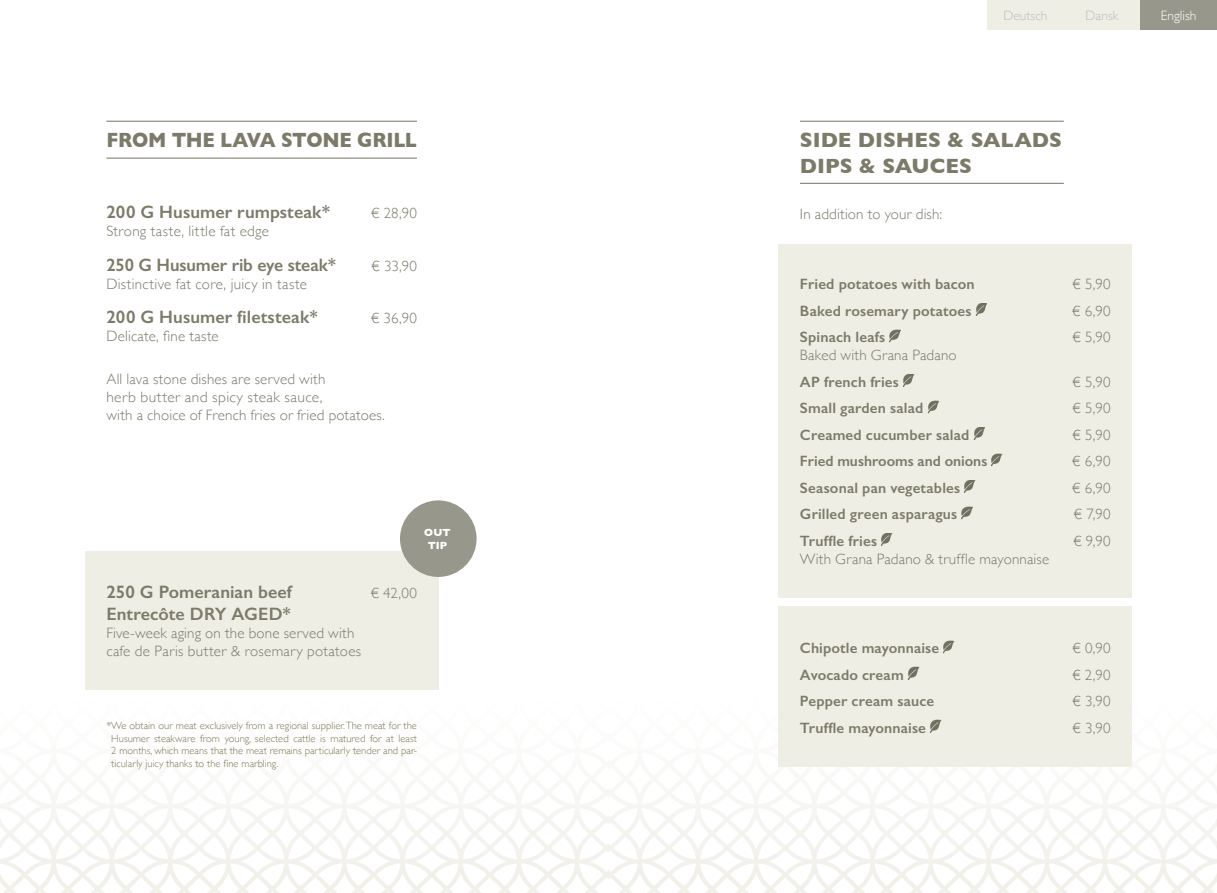
<style>
.page{position:relative;width:1217px;height:893px;background:#fff}
.page>*{position:absolute;margin:0;border:0;box-sizing:border-box;transform-origin:0 0}
.t1{font:700 21px/25.2px "Gill Sans";letter-spacing:-.005em;color:#7c7a69}
.t2{font:700 21px "Gill Sans";letter-spacing:-.005em;color:#7c7a69;scale:.91 1}
.t3{font:600 18px "Gill Sans";color:#7c7a69}
.t4{font:300 15px/18px "Gill Sans";letter-spacing:.015em;color:#7c7a69}
.t5{font:600 15px "Gill Sans";letter-spacing:.01em;color:#7c7a69}
.t6{font:300 13.5px "Gill Sans";color:#bcbdc0}
.t7{font:300 13.5px "Gill Sans";color:#fff}
.t8{font:300 10.5px/12.6px "Gill Sans";color:#7d7955;text-align:justify}
.t9{font:700 10.5px/12.6px "Gill Sans";letter-spacing:.015em;color:#fff;text-align:center}
</style>
<div class="page">
<svg style="left:930px;top:696px;width:286px;height:197px"></svg>
<svg style="left:608px;top:781px;width:322px;height:112px"></svg>
<svg style="left:0;top:781px;width:286px;height:112px"></svg>
<svg style="left:286px;top:781px;width:322px;height:112px"></svg>
<div style="left:1063px;top:0;width:77px;height:30px;background:#efeee5"></div>
<div style="left:1140px;top:0;width:76px;height:30px;background:#97988b"></div>
<div style="left:986px;top:0;width:77px;height:30px;background:#efeee5"></div>
<hr style="left:106px;top:121px;width:311px;height:1px;background:#7c7a69">
<hr style="left:106px;top:158px;width:311px;height:1px;background:#7c7a69">
<div style="left:85px;top:551px;width:353px;height:138px;background:#efeee5"></div>
<div style="left:400px;top:500px;width:76px;height:77px;background:#97988b;border-radius:50%"></div>
<hr style="left:799px;top:121px;width:264px;height:1px;background:#7c7a69">
<hr style="left:799px;top:183px;width:264px;height:1px;background:#7c7a69">
<div style="left:778px;top:244px;width:353px;height:354px;background:#efeee5"></div>
<svg style="left:975px;top:303px;width:11px;height:13px"></svg>
<svg style="left:889px;top:330px;width:11px;height:12px"></svg>
<svg style="left:903px;top:374px;width:11px;height:13px"></svg>
<svg style="left:927px;top:401px;width:11px;height:12px"></svg>
<svg style="left:973px;top:427px;width:11px;height:13px"></svg>
<svg style="left:991px;top:454px;width:11px;height:12px"></svg>
<svg style="left:964px;top:480px;width:11px;height:13px"></svg>
<svg style="left:961px;top:507px;width:11px;height:12px"></svg>
<svg style="left:881px;top:533px;width:11px;height:13px"></svg>
<div style="left:778px;top:606px;width:353px;height:161px;background:#efeee5"></div>
<svg style="left:943px;top:640px;width:11px;height:13px"></svg>
<svg style="left:907px;top:667px;width:11px;height:13px"></svg>
<svg style="left:930px;top:720px;width:11px;height:13px"></svg>
<h1 class="t2" style="left:106px;top:124px;width:343px">FROM THE LAVA STONE GRILL</h1>
<p class="t3" style="left:106px;top:201px;width:225px">200 G Husumer rumpsteak*</p>
<p class="t4" style="left:371px;top:204px;width:47px">€ 28,90</p>
<p class="t4" style="left:106px;top:222px;width:164px">Strong taste, little fat edge</p>
<p class="t3" style="left:106px;top:254px;width:231px">250 G Husumer rib eye steak*</p>
<p class="t4" style="left:371px;top:256px;width:47px">€ 33,90</p>
<p class="t4" style="left:106px;top:274px;width:202px">Distinctive fat core, juicy in taste</p>
<p class="t3" style="left:106px;top:306px;width:213px">200 G Husumer filetsteak*</p>
<p class="t4" style="left:371px;top:308px;width:47px">€ 36,90</p>
<p class="t4" style="left:106px;top:326px;width:114px">Delicate, fine taste</p>
<p class="t4" style="left:106px;top:370px;width:280px">All lava stone dishes are served with<br>herb butter and spicy steak sauce,<br>with a choice of French fries or fried potatoes.</p>
<p class="t9" style="left:424px;top:526px;width:28px">OUT<br>TIP</p>
<p class="t3" style="left:106px;top:581px;width:187px">250 G Pomeranian beef</p>
<p class="t4" style="left:370px;top:583px;width:48px">€ 42,00</p>
<p class="t3" style="left:106px;top:602px;width:186px">Entrecôte DRY AGED*</p>
<p class="t4" style="left:106px;top:623px;width:256px">Five-week aging on the bone served with cafe de Paris butter &amp; rosemary potatoes</p>
<p class="t8" style="left:111px;top:719px;width:307px;text-indent:-5px">*We obtain our meat exclusively from a regional supplier. The meat for the Husumer steakware from young, selected cattle is matured for at least 2 months, which means that the meat remains particularly tender and par&shy;ticularly juicy thanks to the fine marbling.</p>
<p class="t6" style="left:1003px;top:4px;width:46px">Deutsch</p>
<p class="t6" style="left:1085px;top:4px;width:34px">Dansk</p>
<p class="t7" style="left:1160px;top:4px;width:37px">English</p>
<h1 class="t1" style="left:799px;top:127px;width:263px">SIDE DISHES &amp; SALADS<br>DIPS &amp; SAUCES</h1>
<p class="t4" style="left:799px;top:204px;width:144px">In addition to your dish:</p>
<p class="t5" style="left:799px;top:275px;width:176px">Fried potatoes with bacon</p>
<p class="t4" style="left:1072px;top:275px;width:40px">€ 5,90</p>
<p class="t5" style="left:799px;top:302px;width:173px">Baked rosemary potatoes</p>
<p class="t4" style="left:1071px;top:301px;width:40px">€ 6,90</p>
<p class="t5" style="left:799px;top:328px;width:87px">Spinach leafs</p>
<p class="t4" style="left:1072px;top:328px;width:40px">€ 5,90</p>
<p class="t4" style="left:799px;top:346px;width:158px">Baked with Grana Padano</p>
<p class="t5" style="left:799px;top:373px;width:100px">AP french fries</p>
<p class="t4" style="left:1072px;top:372px;width:40px">€ 5,90</p>
<p class="t5" style="left:799px;top:399px;width:125px">Small garden salad</p>
<p class="t4" style="left:1072px;top:399px;width:40px">€ 5,90</p>
<p class="t5" style="left:799px;top:426px;width:171px">Creamed cucumber salad</p>
<p class="t4" style="left:1072px;top:425px;width:40px">€ 5,90</p>
<p class="t5" style="left:799px;top:452px;width:189px">Fried mushrooms and onions</p>
<p class="t4" style="left:1071px;top:452px;width:40px">€ 6,90</p>
<p class="t5" style="left:799px;top:479px;width:162px">Seasonal pan vegetables</p>
<p class="t4" style="left:1071px;top:478px;width:40px">€ 6,90</p>
<p class="t5" style="left:799px;top:505px;width:159px">Grilled green asparagus</p>
<p class="t4" style="left:1073px;top:505px;width:38px">€ 7,90</p>
<p class="t5" style="left:799px;top:532px;width:79px">Truffle fries</p>
<p class="t4" style="left:1073px;top:531px;width:39px">€ 9,90</p>
<p class="t4" style="left:799px;top:549px;width:251px">With Grana Padano &amp; truffle mayonnaise</p>
<p class="t5" style="left:799px;top:639px;width:141px">Chipotle mayonnaise</p>
<p class="t4" style="left:1072px;top:639px;width:40px">€ 0,90</p>
<p class="t5" style="left:799px;top:665px;width:105px">Avocado cream</p>
<p class="t4" style="left:1072px;top:665px;width:40px">€ 2,90</p>
<p class="t5" style="left:799px;top:692px;width:136px">Pepper cream sauce</p>
<p class="t4" style="left:1072px;top:692px;width:40px">€ 3,90</p>
<p class="t5" style="left:799px;top:718px;width:127px">Truffle mayonnaise</p>
<p class="t4" style="left:1072px;top:718px;width:40px">€ 3,90</p>
</div>
